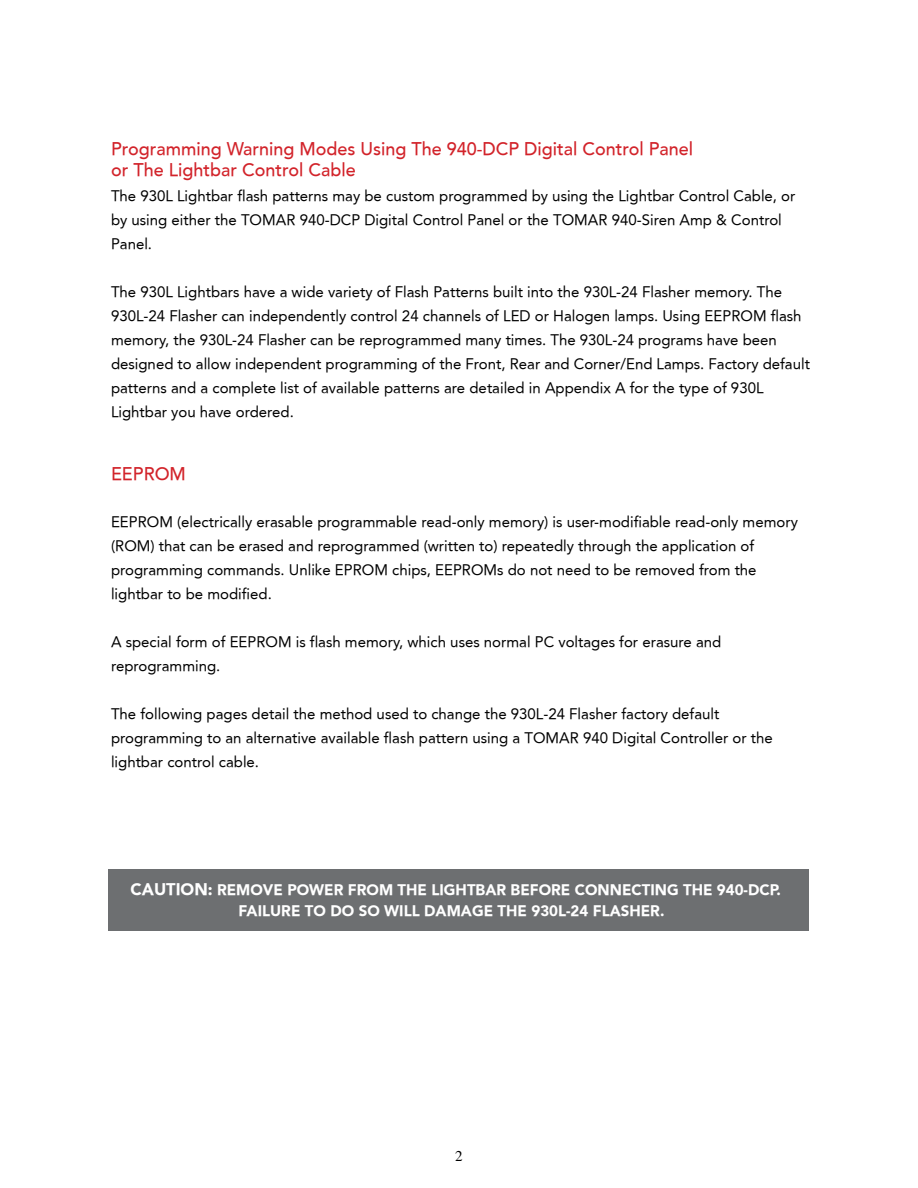
<style>
.page{position:relative;width:918px;height:1188px;background:#fff}
.page>*{position:absolute;margin:0;border:0;box-sizing:border-box;transform-origin:0 0}
.t1{font:500 18px/21.6px "Avenir";color:#d2232a}
.t2{font:15px/24px "Avenir";color:#000}
.t3{font:900 15px/21px "Avenir";color:#fff;text-align:center}
.s1{font-size:16.5px}
</style>
<div class="page">
<div style="left:109px;top:869px;width:700px;height:62px;background:#6d6f71"></div>
<p class="t1" style="left:111px;top:138px;width:584px">Programming Warning Modes Using The 940-DCP Digital Control Panel or The Lightbar Control Cable</p>
<p class="t2" style="left:111px;top:184px;width:686px">The 930L Lightbar flash patterns may be custom programmed by using the Lightbar Control Cable, or by using either the TOMAR 940-DCP Digital Control Panel or the TOMAR 940-Siren Amp &amp; Control<br>Panel.</p>
<p class="t2" style="left:111px;top:280px;width:700px">The 930L Lightbars have a wide variety of Flash Patterns built into the 930L-24 Flasher memory. The 930L-24 Flasher can independently control 24 channels of LED or Halogen lamps. Using EEPROM flash memory, the 930L-24 Flasher can be reprogrammed many times. The 930L-24 programs have been designed to allow independent programming of the Front, Rear and Corner/End Lamps. Factory default patterns and a complete list of available patterns are detailed in Appendix A for the type of 930L Lightbar you have ordered.</p>
<p class="t1" style="left:111px;top:464px;width:76px">EEPROM</p>
<p class="t2" style="left:111px;top:510px;width:688px">EEPROM (electrically erasable programmable read-only memory) is user-modifiable read-only memory (ROM) that can be erased and reprogrammed (written to) repeatedly through the application of programming commands. Unlike EPROM chips, EEPROMs do not need to be removed from the lightbar to be modified.</p>
<p class="t2" style="left:111px;top:630px;width:612px">A special form of EEPROM is flash memory, which uses normal PC voltages for erasure and reprogramming.</p>
<p class="t2" style="left:111px;top:702px;width:663px">The following pages detail the method used to change the 930L-24 Flasher factory default programming to an alternative available flash pattern using a TOMAR 940 Digital Controller or the lightbar control cable.</p>
<p class="t3" style="left:130px;top:879px;width:652px"><span class="s1">CAUTION:</span> REMOVE POWER FROM THE LIGHTBAR BEFORE CONNECTING THE 940-DCP.<br>FAILURE TO DO SO WILL DAMAGE THE 930L-24 FLASHER.</p>
</div>
